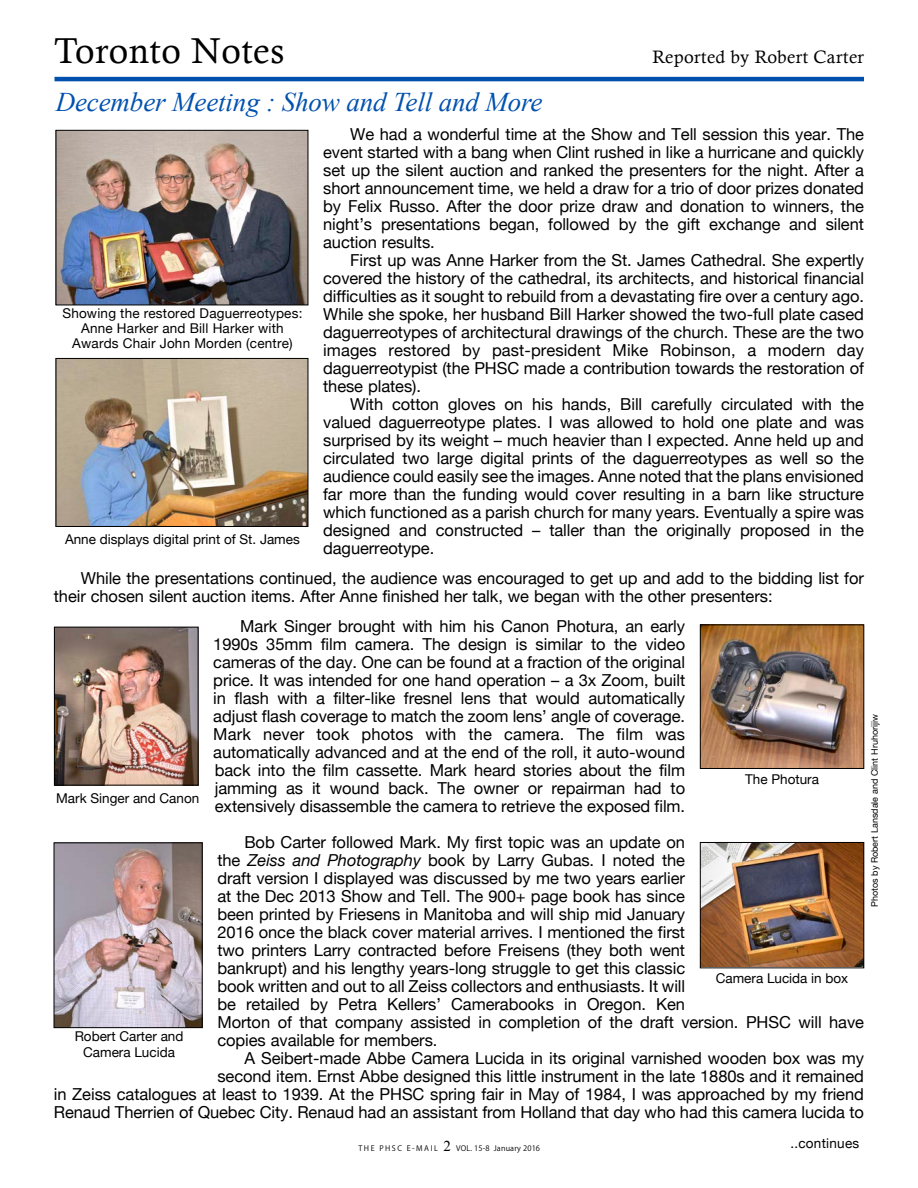
<style>
.page{position:relative;width:918px;height:1188px;background:#fff}
.page>*{position:absolute;margin:0;border:0;box-sizing:border-box;transform-origin:0 0}
.t1{font:36px "Calisto";letter-spacing:.02em;color:#000}
.t2{font:italic 27px "Times New Roman";letter-spacing:-.005em;color:#0051ae}
.t3{font:18px "Calisto";letter-spacing:.02em;color:#000}
.t4{font:16.5px/18px "Helvetica Neue";letter-spacing:-.005em;color:#000;text-align:justify}
.t5{font:13.5px/15px "Helvetica Neue";color:#000;text-align:center}
.t6{font:13.5px "Helvetica Neue";letter-spacing:.02em;color:#000}
.t7{font:9px "Helvetica Neue";color:#000}
.t8{font:7.5px "Koz Go Pr 6 N";letter-spacing:.025em;color:#000}
.s1{font-style:italic}
.s2{font-family:"Times New Roman";font-size:15px}
.s3{color:#fff}
</style>
<div class="page">
<hr style="left:55px;top:77px;width:809px;height:4px;background:#0051ae">
<img style="left:58px;top:132px;width:248px;height:171px">
<div style="left:56px;top:130px;width:252px;height:175px;border:1px solid #000"></div>
<img style="left:702px;top:627px;width:160px;height:140px">
<div style="left:700px;top:625px;width:164px;height:144px;border:1px solid #000"></div>
<img style="left:58px;top:360px;width:248px;height:165px">
<div style="left:56px;top:358px;width:252px;height:169px;border:1px solid #000"></div>
<img style="left:56px;top:845px;width:144px;height:181px">
<img style="left:56px;top:629px;width:140px;height:154px">
<div style="left:54px;top:627px;width:144px;height:158px;border:1px solid #000"></div>
<img style="left:702px;top:844px;width:160px;height:122px">
<div style="left:700px;top:842px;width:164px;height:126px;border:1px solid #000"></div>
<h1 class="t1" style="left:54px;top:30px;width:232px">Toronto Notes</h1>
<p class="t3" style="left:652px;top:46px;width:213px">Reported by Robert Carter</p>
<h2 class="t2" style="left:56px;top:83px;width:488px">December Meeting : Show and Tell and More</h2>
<p class="t4" style="left:323px;top:125px;width:542px;text-indent:27px">We had a wonderful time at the Show and Tell session this year. The event started with a bang when Clint rushed in like a hurricane and quickly set up the silent auction and ranked the presenters for the night. After a short announcement time, we held a draw for a trio of door prizes donated by Felix Russo. After the door prize draw and donation to winners, the night’s presentations began, followed by the gift exchange and silent auction results.</p>
<p class="t4" style="left:323px;top:251px;width:542px;text-indent:27px">First up was Anne Harker from the St. James Cathedral. She expertly covered the history of the cathedral, its architects, and historical financial difficulties as it sought to rebuild from a devastating fire over a century ago.<br>While she spoke, her husband Bill Harker showed the two-full plate cased daguerreotypes of architectural drawings of the church. These are the two images restored by past-president Mike Robinson, a modern day daguerreotypist (the PHSC made a contribution towards the restoration of these plates).</p>
<p class="t4" style="left:323px;top:395px;width:542px;text-indent:27px">With cotton gloves on his hands, Bill carefully circulated with the valued daguerreotype plates. I was allowed to hold one plate and was surprised by its weight – much heavier than I expected. Anne held up and circulated two large digital prints of the daguerreotypes as well so the audience could easily see the images. Anne noted that the plans envisioned far more than the funding would cover resulting in a barn like structure which functioned as a parish church for many years. Eventually a spire was designed and constructed – taller than the originally proposed in the daguerreotype.</p>
<p class="t4" style="left:54px;top:569px;width:812px;text-indent:27px">While the presentations continued, the audience was encouraged to get up and add to the bidding list for their chosen silent auction items. After Anne finished her talk, we began with the other presenters:</p>
<p class="t4" style="left:213px;top:617px;width:473px;text-indent:27px">Mark Singer brought with him his Canon Photura, an early 1990s 35mm film camera. The design is similar to the video cameras of the day. One can be found at a fraction of the original price. It was intended for one hand operation – a 3x Zoom, built in flash with a filter-like fresnel lens that would automatically adjust flash coverage to match the zoom lens’ angle of coverage.<br>Mark never took photos with the camera. The film was automatically advanced and at the end of the roll, it auto-wound back into the film cassette. Mark heard stories about the film jamming as it wound back. The owner or repairman had to extensively disassemble the camera to retrieve the exposed film.</p>
<p class="t4" style="left:217px;top:833px;width:648px;text-align:left;text-indent:27px">Bob Carter followed Mark. My first topic was an update on<br>the <span class="s1">Zeiss and Photography</span> book by Larry Gubas. I noted the<br>draft version I displayed was discussed by me two years earlier<br>at the Dec 2013 Show and Tell. The 900+ page book has since<br>been printed by Friesens in Manitoba and will ship mid January<br>2016 once the black cover material arrives. I mentioned the first<br>two printers Larry contracted before Freisens (they both went<br>bankrupt) and his lengthy years-long struggle to get this classic<br>book written and out to all Zeiss collectors and enthusiasts. It will<br>be retailed by Petra Kellers’ Camerabooks in Oregon. Ken<br>Morton of that company assisted in completion of the draft version. PHSC will have copies available for members.</p>
<p class="t4" style="left:54px;top:1049px;width:812px;text-align:right">A Seibert-made Abbe Camera Lucida in its original varnished wooden box was my<br>second item. Ernst Abbe designed this little instrument in the late 1880s and it remained<br>in Zeiss catalogues at least to 1939. At the PHSC spring fair in May of 1984, I was approached by my friend Renaud Therrien of Quebec City. Renaud had an assistant from Holland that day who had this camera lucida to</p>
<p class="t5" style="left:62px;top:306px;width:242px">Showing the restored Daguerreotypes:<br>Anne Harker and Bill Harker with<br>Awards Chair John Morden (centre)</p>
<p class="t5" style="left:65px;top:532px;width:236px">Anne displays digital print of St. James</p>
<p class="t7" style="left:869px;top:907px;width:194px;rotate:-90deg">Photos by Robert Lansdale and Clint Hruhorijiw</p>
<p class="t5" style="left:745px;top:771px;width:75px">The Photura</p>
<p class="t5" style="left:56px;top:790px;width:145px">Mark Singer and Canon</p>
<p class="t5" style="left:716px;top:970px;width:134px">Camera Lucida in box</p>
<p class="t5" style="left:75px;top:1028px;width:110px;line-height:16.2px">Robert Carter and<br>Camera Lucida</p>
<p class="t8" style="left:358px;top:1144px;width:204px">T H E P H S C E - M A I L <span class="s2">2</span> VOL. 15-8 January 2016 <span class="s3">.. ..</span></p>
<p class="t6" style="left:790px;top:1135px;width:70px">..continues</p>
</div>
